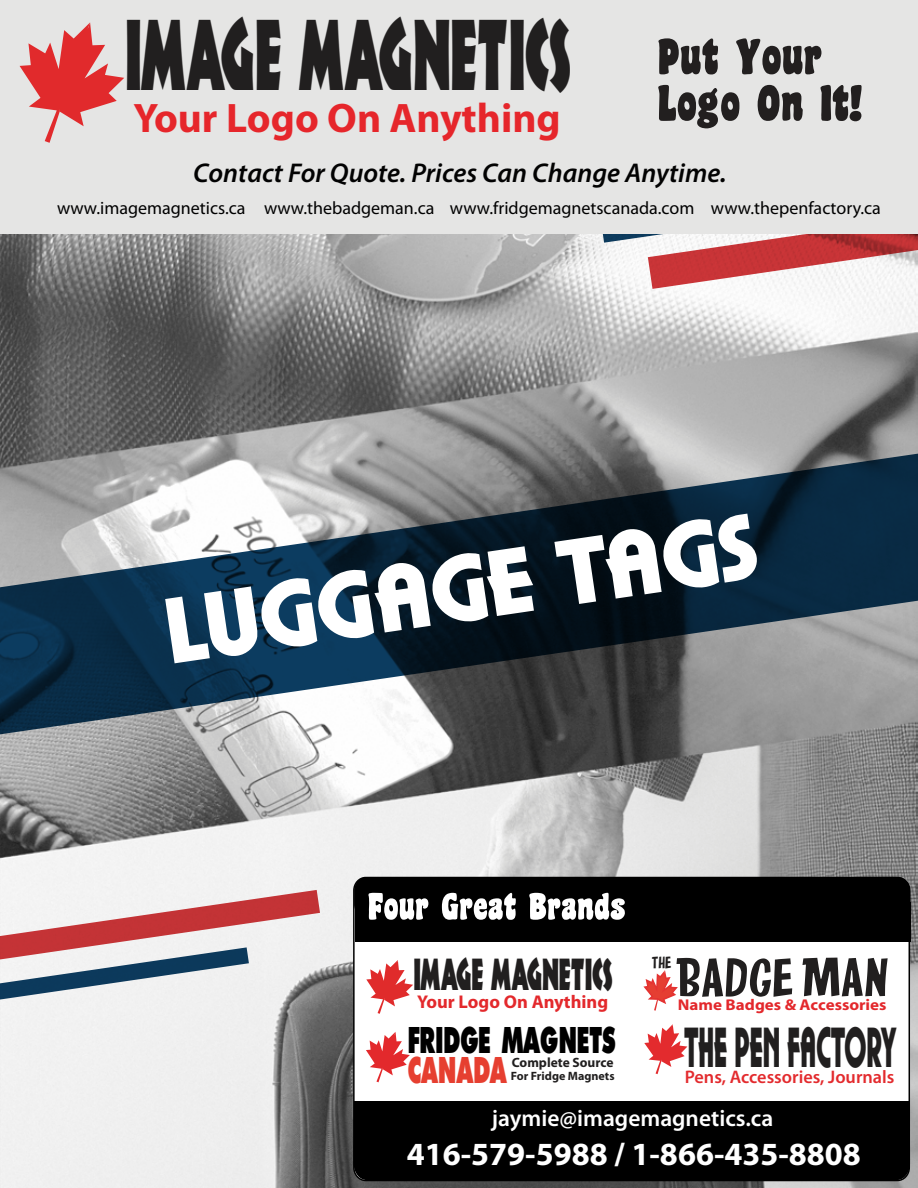
<style>
.page{position:relative;width:918px;height:1188px;background:#fff}
.page>*{position:absolute;margin:0;border:0;box-sizing:border-box;transform-origin:0 0}
.t1{font:99px "Jungle Fever";letter-spacing:.01em;color:#211f1f;scale:.45 1}
.t2{font:97.5px "Plaza D Ultr";color:#fff;scale:1.08 1}
.t3{font:58.65px "Plaza D Ultr";color:#211f1f;scale:.51 1}
.t4{font:44.85px "Anderson Stingray";color:#211f1f;scale:1.39 1}
.t5{font:44.25px "Jungle Fever";letter-spacing:.01em;color:#211f1f;scale:.45 1}
.t6{font:700 41.4px "Myriad Pro";color:#e6262b}
.t7{font:36.15px "Raiders";color:#000;scale:.61 1}
.t8{font:36.15px "Raiders";color:#e63f30;scale:.61 1}
.t9{font:700 32.4px "Myriad Pro";color:#fff}
.t10{font:italic 600 27.15px "Myriad Pro";color:#020202}
.t11{font:600 23.4px "Myriad Pro";color:#fff}
.t12{font:700 18.45px "Myriad Pro";color:#e3292c}
.t13{font:600 18.3px "Myriad Pro";color:#e32b2e}
.t14{font:18px "Myriad Pro";color:#000}
.t15{font:700 15.6px "Myriad";color:#e3282c;scale:1.09 1}
.t16{font:13.95px "Anderson Stingray";color:#211f1f;scale:1.3 1}
.t17{font:700 13.5px "Myriad Pro";color:#211f1f}
.t18{font:700 12.15px "Myriad Pro";color:#211f1f}
</style>
<div class="page">
<img style="left:0;top:234px;width:918px;height:954px">
<svg style="left:0;top:453px;width:918px;height:282px;background:#4e5d69"></svg>
<svg style="left:602px;top:234px;width:316px;height:55px"></svg>
<svg style="left:0;top:890px;width:320px;height:110px"></svg>
<div style="left:0;top:0;width:918px;height:234px;background:#e5e5e4"></div>
<svg style="left:20px;top:22px;width:104px;height:121px"></svg>
<div style="left:354px;top:878px;width:555px;height:303px;background:#fff;border-radius:12px"></div>
<svg style="left:643px;top:970px;width:35px;height:41px"></svg>
<svg style="left:366px;top:1032px;width:44px;height:50px"></svg>
<svg style="left:366px;top:960px;width:47px;height:54px"></svg>
<svg style="left:644px;top:1024px;width:43px;height:50px"></svg>
<div style="left:354px;top:1101px;width:556px;height:48px;background:#000"></div>
<div style="left:354px;top:1149px;width:556px;height:31px;background:#000"></div>
<div style="left:355px;top:902px;width:555px;height:40px;background:#000"></div>
<div style="left:354px;top:877px;width:556px;height:41px;background:#000;border-radius:13px"></div>
<svg style="left:368px;top:893px;width:60px;height:27px"></svg>
<svg style="left:442px;top:893px;width:74px;height:27px"></svg>
<svg style="left:529px;top:893px;width:96px;height:27px"></svg>
<svg style="left:658px;top:38px;width:60px;height:36px"></svg>
<svg style="left:736px;top:38px;width:85px;height:36px"></svg>
<svg style="left:658px;top:85px;width:81px;height:43px"></svg>
<svg style="left:758px;top:85px;width:45px;height:36px"></svg>
<svg style="left:821px;top:85px;width:41px;height:36px"></svg>
<h1 class="t1" style="left:126px;top:-5px;width:992px">IMAGE MAGNETICS</h1>
<h3 class="t6" style="left:134px;top:91px;width:429px">Your Logo On Anything</h3>
<h3 class="t10" style="left:193px;top:155px;width:535px">Contact For Quote. Prices Can Change Anytime.</h3>
<p class="t14" style="left:57px;top:197px;width:825px">www.imagemagnetics.ca www.thebadgeman.ca www.fridgemagnetscanada.com www.thepenfactory.ca</p>
<h2 class="t2" style="left:158px;top:578px;width:554px;rotate:-8deg">LUGGAGE TAGS</h2>
<h3 class="t5" style="left:414px;top:948px;width:444px">IMAGE MAGNETICS</h3>
<p class="t12" style="left:417px;top:990px;width:192px">Your Logo On Anything</p>
<p class="t16" style="left:652px;top:954px;width:16px">THE</p>
<h3 class="t4" style="left:675px;top:953px;width:155px">BADGEMAN</h3>
<p class="t15" style="left:678px;top:997px;width:193px">Name Badges &amp; Accessories</p>
<h3 class="t3" style="left:685px;top:1015px;width:417px">THE PEN FACTORY</h3>
<p class="t13" style="left:685px;top:1065px;width:211px">Pens, Accessories, Journals</p>
<p class="t11" style="left:492px;top:1103px;width:283px">jaymie@imagemagnetics.ca</p>
<h3 class="t9" style="left:407px;top:1133px;width:456px">416-579-5988 / 1-866-435-8808</h3>
<h3 class="t7" style="left:407px;top:1018px;width:343px">FRIDGE MAGNETS</h3>
<h3 class="t8" style="left:407px;top:1048px;width:164px">CANADA</h3>
<p class="t17" style="left:512px;top:1053px;width:103px">Complete Source</p>
<p class="t18" style="left:511px;top:1068px;width:105px">For Fridge Magnets</p>
</div>
